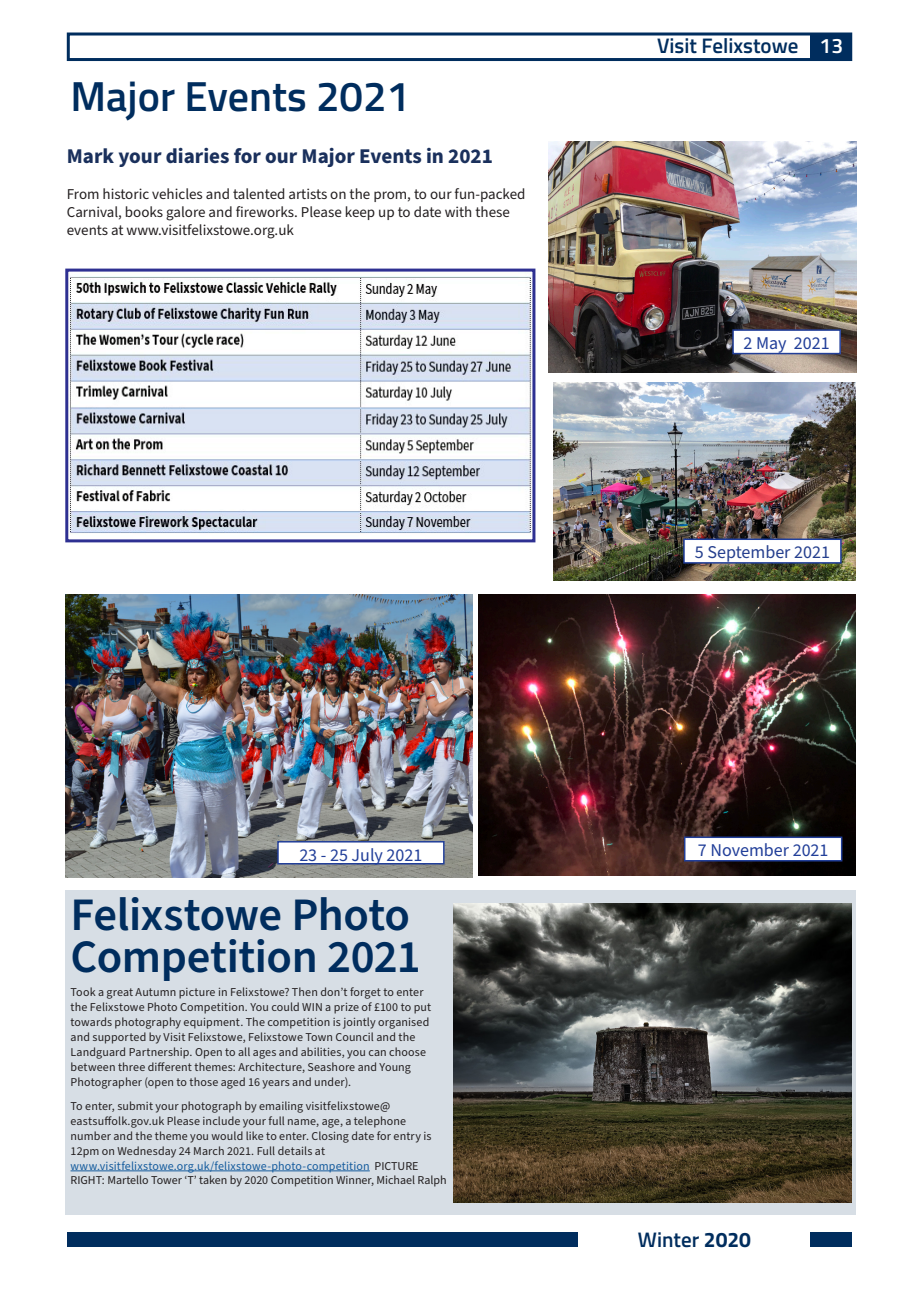
<style>
.page{position:relative;width:919px;height:1289px;background:#fff}
.page>*{position:absolute;margin:0;border:0;box-sizing:border-box;transform-origin:0 0}
._8_Content_gray_Sour{font:600 46.5px/42px "Source Sans Pro";letter-spacing:-.01em;color:#002d5e}
._38_Title_gray_Titil{font:600 42px "Titillium Web";color:#002d5e}
.t1{font:700 21px "Source Sans Pro";color:#1a305c}
.t2{font:600 21px "Titillium Web";color:#002d5e}
.t3{font:600 21px "Titillium Web";color:#fff}
.t4{font:18px "Source Sans Pro";color:#223f99}
.t5{font:18px "Source Sans Pro";color:#253f8e}
.t6{font:15px/18px "Source Sans Pro";color:#231f20}
._8_Content_gray_Sour-2{font:12px/15px "Source Sans Pro";letter-spacing:.01em;color:#231f20}
.s1{color:#175d9e}
.s2{font-weight:700}
</style>
<div class="page">
<div style="left:67px;top:32px;width:785px;height:29px;border:3px solid #002d5e"></div>
<div style="left:810px;top:35px;width:42px;height:24px;background:#002d5e"></div>
<div style="left:67px;top:1232px;width:785px;height:14px;background:#002d5e"></div>
<div style="left:578px;top:1223px;width:232px;height:29px;background:#fff"></div>
<div style="left:65px;top:889px;width:791px;height:325px;background:#d7dee5"></div>
<hr style="left:70px;top:1170px;width:300px;height:1px;background:#175d9e">
<img style="left:453px;top:903px;width:398px;height:298px">
<img style="left:478px;top:594px;width:377px;height:281px">
<img style="left:65px;top:594px;width:407px;height:283px">
<img style="left:548px;top:141px;width:308px;height:231px">
<img style="left:553px;top:383px;width:302px;height:197px">
<div style="left:278px;top:841px;width:166px;height:22px;background:#fff"></div>
<div style="left:277px;top:841px;width:167px;height:23px;border:2px solid #223f99"></div>
<div style="left:684px;top:837px;width:157px;height:23px;background:#fff"></div>
<div style="left:684px;top:836px;width:158px;height:25px;border:2px solid #223f99"></div>
<div style="left:733px;top:330px;width:107px;height:23px;background:#fff"></div>
<div style="left:732px;top:329px;width:108px;height:25px;border:2px solid #223f99"></div>
<div style="left:684px;top:539px;width:156px;height:24px;background:#fff"></div>
<img style="left:69px;top:276px;width:462px;height:257px">
<div style="left:65px;top:268px;width:470px;height:274px;border:3px solid #2e3092"></div>
<div style="left:683px;top:538px;width:158px;height:25px;border:2px solid #223f99"></div>
<p class="_38_Title_gray_Titil" style="left:70px;top:64px;width:341px">Major Events 2021</p>
<p class="t1" style="left:67px;top:141px;width:427px">Mark your diaries for our Major Events in 2021</p>
<p class="t6" style="left:67px;top:185px;width:460px">From historic vehicles and talented artists on the prom, to our fun-packed<br>Carnival, books galore and fireworks. Please keep up to date with these events at www.visitfelixstowe.org.uk</p>
<h3 class="t2" style="left:657px;top:30px;width:143px">Visit Felixstowe</h3>
<h3 class="t3" style="left:819px;top:30px;width:25px">13</h3>
<p class="t4" style="left:743px;top:331px;width:88px">2 May 2021</p>
<p class="t5" style="left:694px;top:540px;width:137px">5 September 2021</p>
<p class="t4" style="left:299px;top:843px;width:125px">23 - 25 July 2021</p>
<p class="t4" style="left:697px;top:838px;width:132px">7 November 2021</p>
<p class="_8_Content_gray_Sour" style="left:70px;top:894px;width:352px">Felixstowe Photo<br>Competition 2021</p>
<p class="_8_Content_gray_Sour-2" style="left:70px;top:985px;width:362px">Took a great Autumn picture in Felixstowe? Then don’t forget to enter the Felixstowe Photo Competition. You could WIN a prize of £100 to put towards photography equipment. The competition is jointly organised and supported by Visit Felixstowe, Felixstowe Town Council and the Landguard Partnership. Open to all ages and abilities, you can choose between three different themes: Architecture, Seashore and Young Photographer (open to those aged 16 years and under).</p>
<p class="_8_Content_gray_Sour-2" style="left:70px;top:1098px;width:362px">To enter, submit your photograph by emailing visitfelixstowe@ eastsuffolk.gov.uk Please include your full name, age, a telephone number and the theme you would like to enter. Closing date for entry is 12pm on Wednesday 24 March 2021. Full details at</p>
<p class="_8_Content_gray_Sour-2" style="left:70px;top:1159px;width:377px;line-height:14.4px"><span class="s1">www.visitfelixstowe.org.uk/felixstowe-photo-competition</span> PICTURE<br>RIGHT: Martello Tower ‘T’ taken by 2020 Competition Winner, Michael Ralph</p>
<h3 class="t2" style="left:637px;top:1223px;width:115px">Winter <span class="s2">2020</span></h3>
</div>
